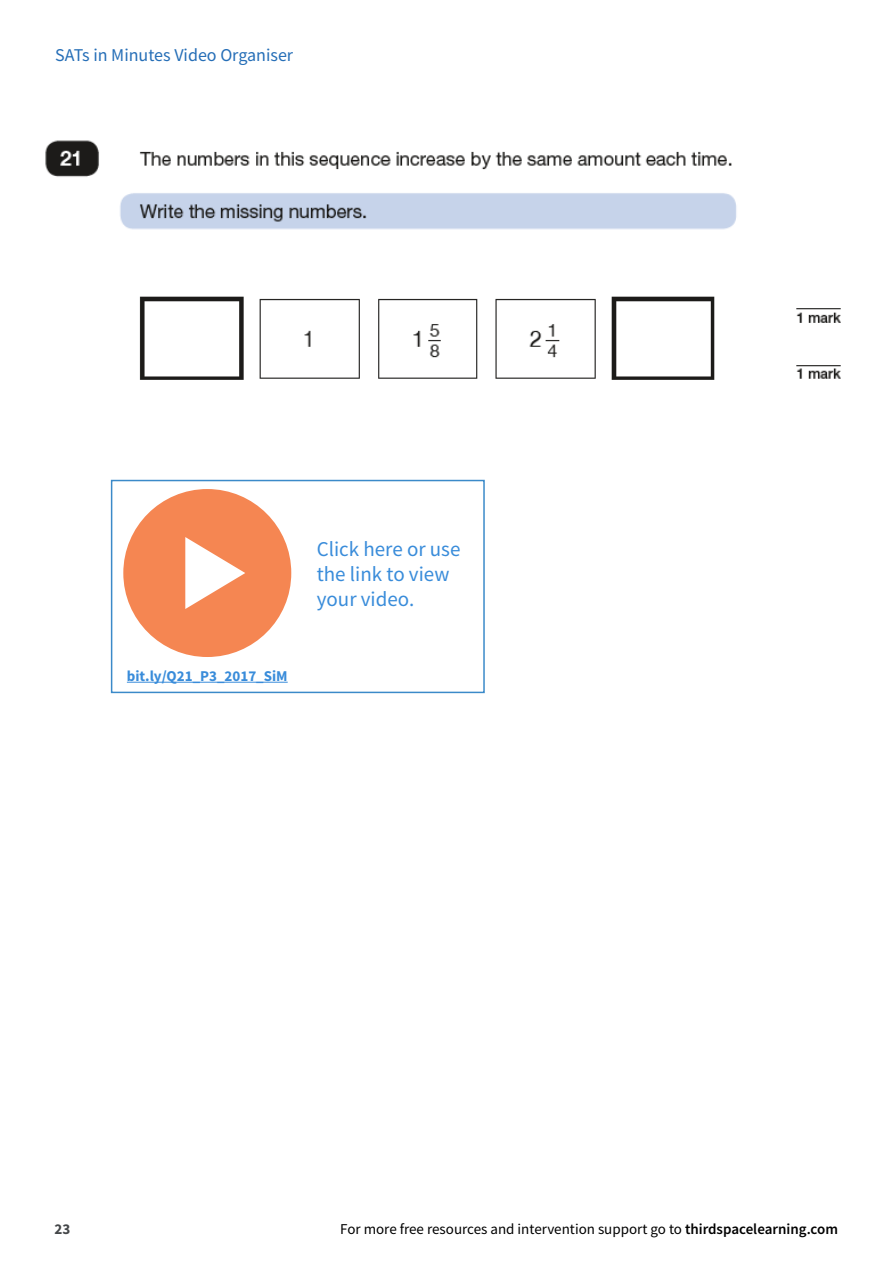
<style>
.page{position:relative;width:893px;height:1263px;background:#fff}
.page>*{position:absolute;margin:0;border:0;box-sizing:border-box;transform-origin:0 0}
.t1{font:21px/25.2px "Source Sans Pro";color:#398cda}
.t2{font:18px "Source Sans Pro";color:#256eb7}
.t3{font:15px "Source Sans Pro";color:#000}
.t4{font:700 15px "Source Sans Pro";color:#398cda}
.t5{font:700 15px "Source Sans Pro";color:#444749}
.s1{font-weight:600}
</style>
<div class="page">
<img style="left:45px;top:140px;width:796px;height:240px">
<div style="left:111px;top:480px;width:374px;height:213px;border:2px solid #3b8ac9"></div>
<hr style="left:127px;top:682px;width:161px;height:1px;background:#398cda">
<svg style="left:123px;top:489px;width:168px;height:168px"></svg>
<p class="t2" style="left:55px;top:44px;width:239px">SATs in Minutes Video Organiser</p>
<p class="t4" style="left:127px;top:665px;width:162px">bit.ly/Q21_P3_2017_SiM</p>
<h1 class="t1" style="left:317px;top:536px;width:145px">Click here or use the link to view your video.</h1>
<p class="t5" style="left:55px;top:1219px;width:17px">23</p>
<p class="t3" style="left:340px;top:1219px;width:499px">For more free resources and intervention support go to <span class="s1">thirdspacelearning.com</span></p>
</div>
